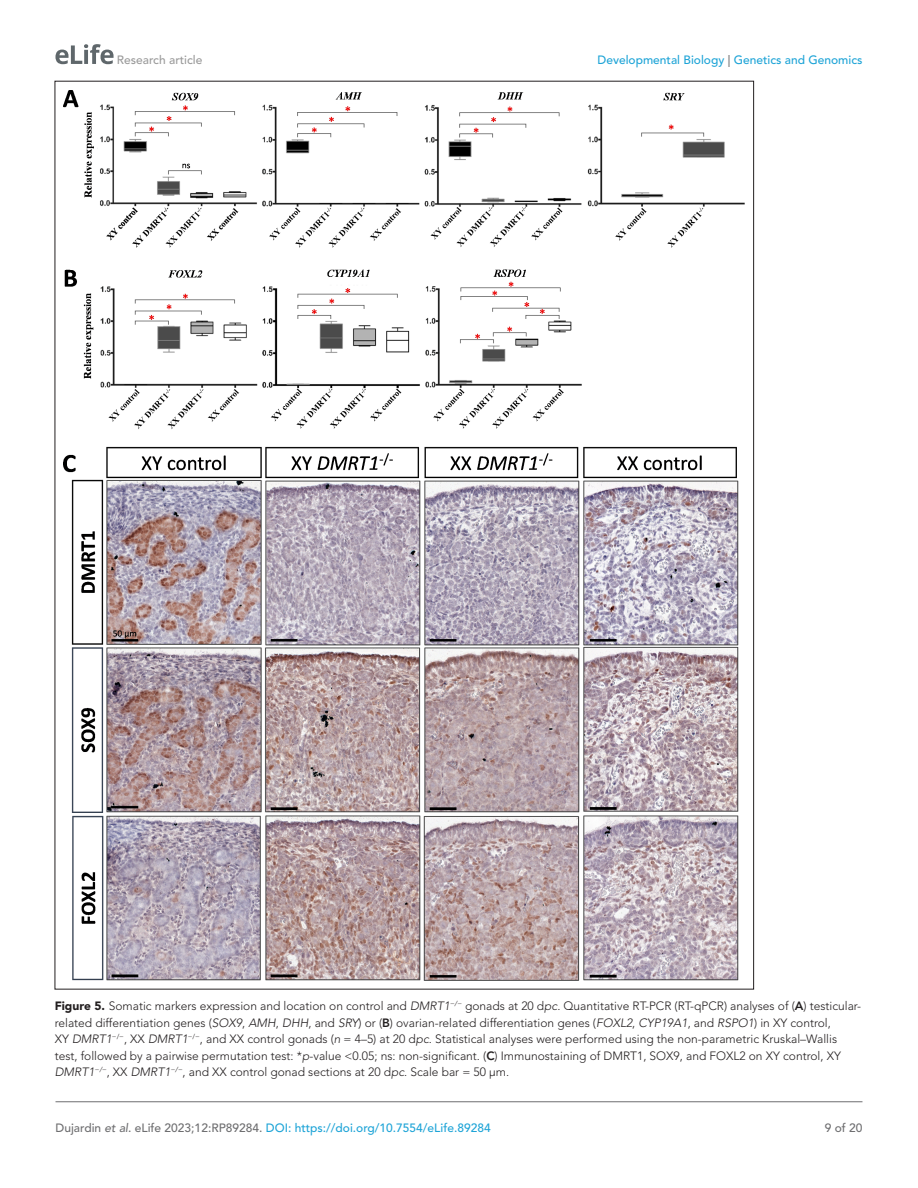
<style>
.page{position:relative;width:918px;height:1188px;background:#fff}
.page>*{position:absolute;margin:0;border:0;box-sizing:border-box;transform-origin:0 0}
.t1{font:300 12px/16.5px "Avenir LT Std";color:#231f20}
.t2{font:500 12px "Avenir LT Std";color:#1ea4d7}
.t3{font:500 12px "Avenir LT Std";color:#9a9a9a}
.t4{font:500 12px "Avenir LT Std";color:#6e6e70}
.s1{color:#6e6e70}
.s2{font-weight:900}
.s3{font-style:italic}
.s4{font-weight:800}
.s5{font-style:italic;color:#6e6e70}
</style>
<div class="page">
<svg style="left:55px;top:44px;width:59px;height:20px"></svg>
<hr style="left:56px;top:1101px;width:806px;height:1px;background:#6e6e70">
<img style="left:64px;top:90px;width:681px;height:890px">
<p class="t3" style="left:117px;top:53px;width:81px">Research article</p>
<p class="t2" style="left:598px;top:53px;width:266px">Developmental Biology <span class="s1">|</span> Genetics and Genomics</p>
<p class="t1" style="left:55px;top:998px;width:808px"><span class="s2">Figure 5.</span> Somatic markers expression and location on control and <span class="s3">DMRT1</span><sup>−/−</sup> gonads at 20 d<span class="s3">pc</span>. Quantitative RT-PCR (RT-qPCR) analyses of (<span class="s4">A</span>) testicular&shy;related differentiation genes (<span class="s3">SOX9</span>, <span class="s3">AMH</span>, <span class="s3">DHH</span>, and <span class="s3">SRY</span>) or (<span class="s4">B</span>) ovarian-related differentiation genes (<span class="s3">FOXL2</span>, <span class="s3">CYP19A1</span>, and <span class="s3">RSPO1</span>) in XY control,<br>XY <span class="s3">DMRT1</span><sup>−/−</sup>, XX <span class="s3">DMRT1</span><sup>−/−</sup>, and XX control gonads (<span class="s3">n</span> = 4–5) at 20 d<span class="s3">pc</span>. Statistical analyses were performed using the non-parametric Kruskal–Wallis test, followed by a pairwise permutation test: *<span class="s3">p</span>-value &lt;0.05; ns: non-significant. (<span class="s4">C</span>) Immunostaining of DMRT1, SOX9, and FOXL2 on XY control, XY <span class="s3">DMRT1</span><sup>−/−</sup>, XX <span class="s3">DMRT1</span><sup>−/−</sup>, and XX control gonad sections at 20 d<span class="s3">pc</span>. Scale bar = 50 µm.</p>
<p class="t2" style="left:56px;top:1121px;width:437px"><span class="s1">Dujardin</span> <span class="s5">et al</span><span class="s1">. eLife 2023;12:RP89284.</span> DOI: https://doi.org/10.7554/eLife.89284</p>
<p class="t4" style="left:825px;top:1121px;width:39px">9 of 20</p>
</div>
